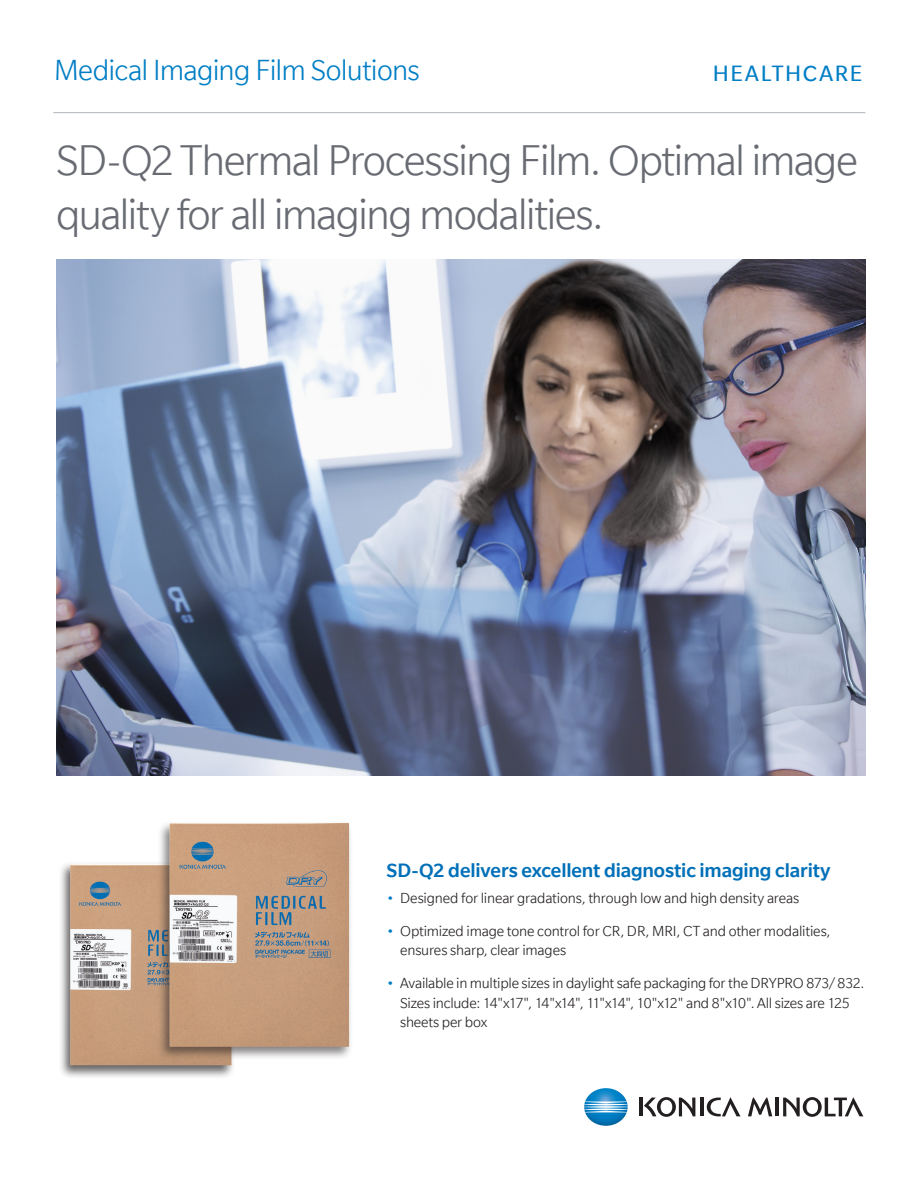
<style>
.page{position:relative;width:918px;height:1188px;background:#fff}
.page>*{position:absolute;margin:0;border:0;box-sizing:border-box;transform-origin:0 0}
.Title_Text{font:300 46.5px/54px "Slate";letter-spacing:-.04em;color:#696b73}
.t1{font:300 31.5px "Slate";letter-spacing:-.025em;color:#007ec5}
.t2{font:24px "Slate";letter-spacing:.07em;color:#007ec5}
.Sub_header_text{font:500 21px "Slate";letter-spacing:-.005em;color:#0070b9}
.t3{font:300 15.75px/19.5px "Slate";letter-spacing:-.01em;color:#231f20}
.s1{color:#007ec5}
</style>
<div class="page">
<hr style="left:53px;top:112px;width:812px;height:1px;background:#aeb3b8">
<div style="left:58px;top:861px;width:178px;height:218px;background:#231f20;opacity:.7"></div>
<img style="left:70px;top:864px;width:161px;height:201px">
<hr style="left:639px;top:1098px;width:3px;height:18px;background:#231f20">
<hr style="left:700px;top:1098px;width:4px;height:18px;background:#231f20">
<hr style="left:775px;top:1098px;width:4px;height:18px;background:#231f20">
<svg style="left:707px;top:1097px;width:33px;height:19px"></svg>
<svg style="left:644px;top:1097px;width:51px;height:20px"></svg>
<svg style="left:783px;top:1097px;width:80px;height:20px"></svg>
<svg style="left:748px;top:1097px;width:24px;height:19px"></svg>
<img style="left:584px;top:1088px;width:44px;height:38px">
<img style="left:56px;top:260px;width:809px;height:515px">
<div style="left:157px;top:820px;width:196px;height:241px;background:#231f20;opacity:.55"></div>
<img style="left:170px;top:823px;width:179px;height:224px">
<h2 class="t1" style="left:54px;top:54px;width:367px">Medical Imaging Film Solutions</h2>
<h3 class="t2" style="left:713px;top:61px;width:151px">HEALTHCARE</h3>
<p class="Title_Text" style="left:56px;top:133px;width:803px">SD-Q2 Thermal Processing Film. Optimal image quality for all imaging modalities.</p>
<p class="Sub_header_text" style="left:387px;top:859px;width:446px">SD-Q2 delivers excellent diagnostic imaging clarity</p>
<p class="t3" style="left:387px;top:888px;width:414px"><span class="s1">•</span> Designed for linear gradations, through low and high density areas</p>
<p class="t3" style="left:400px;top:921px;width:432px;text-indent:-13px"><span class="s1">•</span> Optimized image tone control for CR, DR, MRI, CT and other modalities, ensures sharp, clear images</p>
<p class="t3" style="left:400px;top:973px;width:466px;text-indent:-13px"><span class="s1">•</span> Available in multiple sizes in daylight safe packaging for the DRYPRO 873/ 832.<br>Sizes include: 14"x17", 14"x14", 11"x14", 10"x12" and 8"x10". All sizes are 125 sheets per box</p>
</div>
